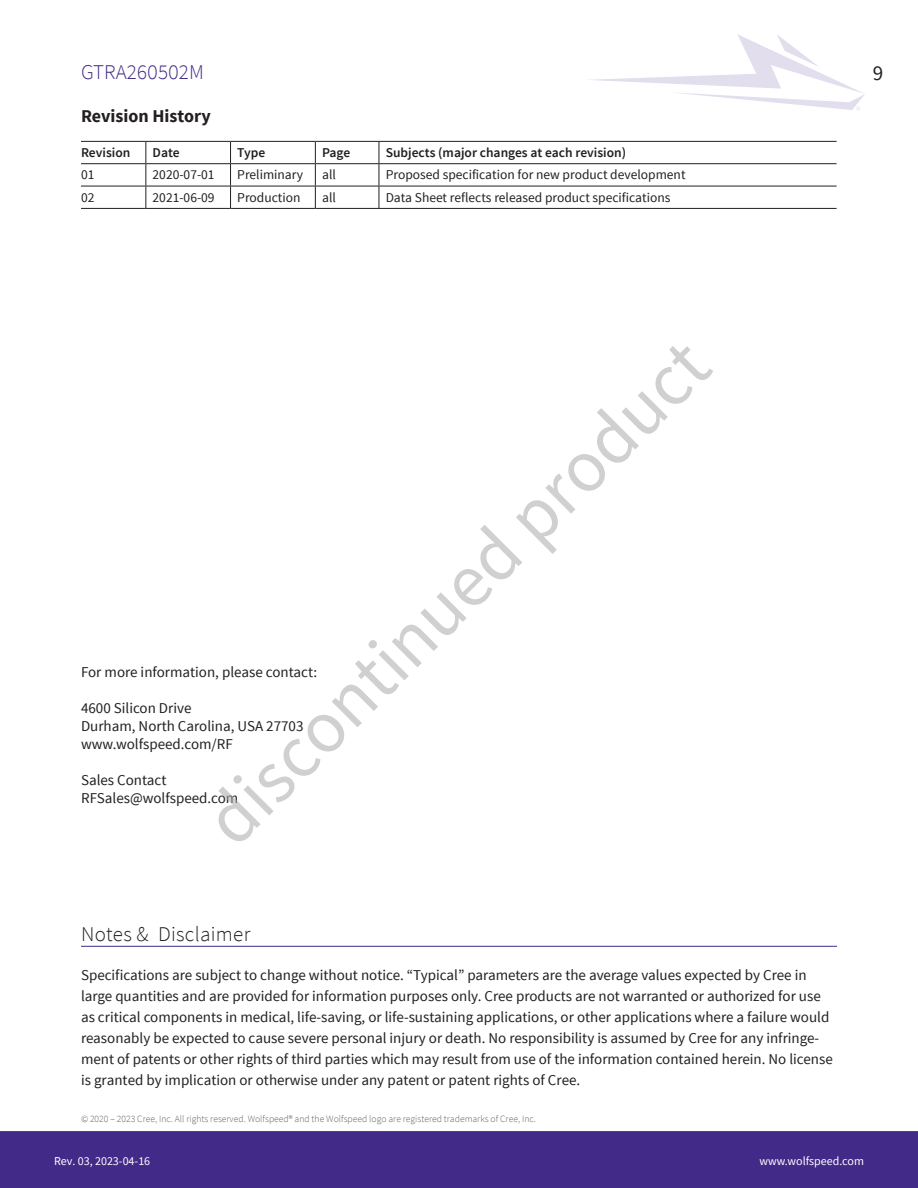
<style>
.page{position:relative;width:918px;height:1188px;background:#fff}
.page>*{position:absolute;margin:0;border:0;box-sizing:border-box;transform-origin:0 0}
.t1{font:75px "Source Sans Pro";color:rgb(171 171 171/.56)}
.t2{font:300 21px "Source Sans Pro";letter-spacing:.015em;color:#231f20}
.t3{font:300 21px "Source Sans Pro";color:#412a88}
.t4{font:21px "Source Sans Pro";color:#231f20}
.t5{font:700 18px "Source Sans Pro";color:#231f20}
.t6{font:15px/21px "Source Sans Pro";color:#231f20}
.t7{font:13.5px "Source Sans Pro";color:#231f20}
.t8{font:600 13.5px "Source Sans Pro";color:#231f20}
.t9{font:12px "Source Sans Pro";color:#fff}
.t10{font:12px "Source Sans Pro";color:#fff}
.t11{font:300 9.6px "Source Sans Pro";color:#5f6369}
</style>
<div class="page">
<div style="left:0;top:1131px;width:918px;height:57px;background:#412a88"></div>
<svg style="left:589px;top:35px;width:276px;height:75px"></svg>
<hr style="left:81px;top:946px;width:756px;height:1px;background:#412a88">
<hr style="left:81px;top:163px;width:65px;height:1px;background:#231f20">
<hr style="left:146px;top:163px;width:85px;height:1px;background:#231f20">
<hr style="left:231px;top:163px;width:84px;height:1px;background:#231f20">
<hr style="left:315px;top:163px;width:64px;height:1px;background:#231f20">
<hr style="left:379px;top:163px;width:458px;height:1px;background:#231f20">
<hr style="left:81px;top:186px;width:65px;height:1px;background:#231f20">
<hr style="left:146px;top:186px;width:85px;height:1px;background:#231f20">
<hr style="left:231px;top:186px;width:84px;height:1px;background:#231f20">
<hr style="left:315px;top:186px;width:64px;height:1px;background:#231f20">
<hr style="left:379px;top:186px;width:458px;height:1px;background:#231f20">
<hr style="left:81px;top:141px;width:65px;height:1px;background:#231f20">
<hr style="left:146px;top:141px;width:85px;height:1px;background:#231f20">
<hr style="left:231px;top:141px;width:84px;height:1px;background:#231f20">
<hr style="left:315px;top:141px;width:64px;height:1px;background:#231f20">
<hr style="left:379px;top:141px;width:458px;height:1px;background:#231f20">
<svg style="left:145px;top:142px;width:1px;height:66px"></svg>
<svg style="left:230px;top:142px;width:1px;height:66px"></svg>
<svg style="left:315px;top:142px;width:1px;height:66px"></svg>
<svg style="left:379px;top:142px;width:1px;height:66px"></svg>
<hr style="left:81px;top:208px;width:65px;height:1px;background:#231f20">
<hr style="left:146px;top:208px;width:85px;height:1px;background:#231f20">
<hr style="left:231px;top:208px;width:84px;height:1px;background:#231f20">
<hr style="left:315px;top:208px;width:64px;height:1px;background:#231f20">
<hr style="left:379px;top:208px;width:458px;height:1px;background:#231f20">
<h2 class="t3" style="left:81px;top:60px;width:124px">GTRA260502M</h2>
<h2 class="t4" style="left:873px;top:60px;width:12px">9</h2>
<p class="t5" style="left:81px;top:104px;width:131px">Revision History</p>
<p class="t8" style="left:81px;top:144px;width:51px">Revision</p>
<p class="t8" style="left:153px;top:144px;width:29px">Date</p>
<p class="t8" style="left:237px;top:144px;width:30px">Type</p>
<p class="t8" style="left:322px;top:144px;width:30px">Page</p>
<p class="t8" style="left:386px;top:144px;width:242px">Subjects (major changes at each revision)</p>
<p class="t7" style="left:81px;top:166px;width:15px">01</p>
<p class="t7" style="left:153px;top:166px;width:64px">2020-07-01</p>
<p class="t7" style="left:237px;top:166px;width:67px">Preliminary</p>
<p class="t7" style="left:322px;top:166px;width:15px">all</p>
<p class="t7" style="left:386px;top:166px;width:301px">Proposed specification for new product development</p>
<p class="t7" style="left:81px;top:189px;width:15px">02</p>
<p class="t7" style="left:153px;top:189px;width:64px">2021-06-09</p>
<p class="t7" style="left:237px;top:189px;width:65px">Production</p>
<p class="t7" style="left:322px;top:189px;width:15px">all</p>
<p class="t7" style="left:386px;top:189px;width:286px">Data Sheet reflects released product specifications</p>
<h1 class="t1" style="left:184px;top:798px;width:679px;rotate:-45deg">discontinued product</h1>
<p class="t6" style="left:81px;top:661px;width:238px">For more information, please contact:</p>
<p class="t6" style="left:81px;top:699px;width:224px;line-height:18px">4600 Silicon Drive<br>Durham, North Carolina, USA 27703 www.wolfspeed.com/RF</p>
<p class="t6" style="left:81px;top:771px;width:159px;line-height:18px">Sales Contact<br>RFSales@wolfspeed.com</p>
<h2 class="t2" style="left:81px;top:921px;width:171px">Notes &amp; Disclaimer</h2>
<p class="t6" style="left:81px;top:965px;width:753px">Specifications are subject to change without notice. “Typical” parameters are the average values expected by Cree in large quantities and are provided for information purposes only. Cree products are not warranted or authorized for use as critical components in medical, life-saving, or life-sustaining applications, or other applications where a failure would reasonably be expected to cause severe personal injury or death. No responsibility is assumed by Cree for any infringe&shy;ment of patents or other rights of third parties which may result from use of the information contained herein. No license is granted by implication or otherwise under any patent or patent rights of Cree.</p>
<p class="t11" style="left:81px;top:1113px;width:456px">© 2020 – 2023 Cree, Inc. All rights reserved. Wolfspeed® and the Wolfspeed logo are registered trademarks of Cree, Inc.</p>
<p class="t10" style="left:54px;top:1153px;width:98px">Rev. 03, 2023-04-16</p>
<p class="t9" style="left:760px;top:1153px;width:106px">www.wolfspeed.com</p>
<p class="t9" style="left:83px;top:1153px;width:7px">2</p>
<p class="t9" style="left:113px;top:1153px;width:39px">1 609</p>
</div>
